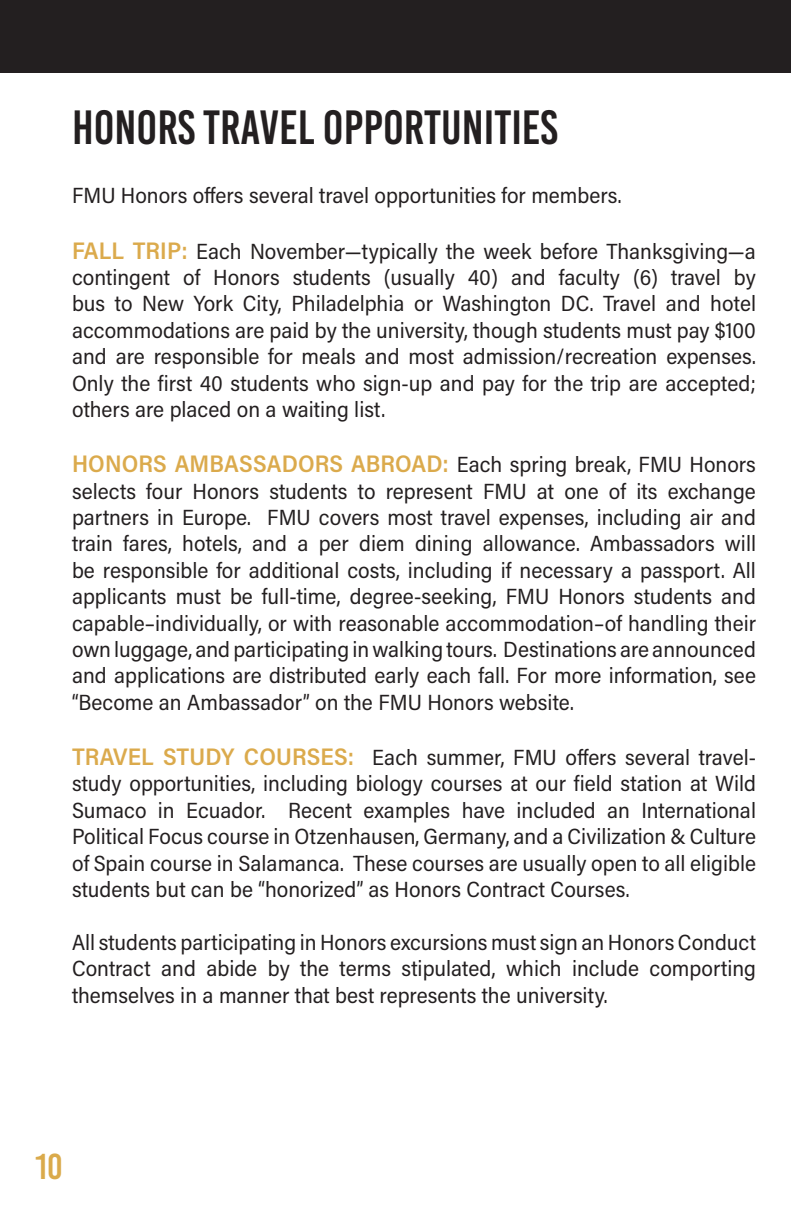
<style>
.page{position:relative;width:792px;height:1224px;background:#fff}
.page>*{position:absolute;margin:0;border:0;box-sizing:border-box;transform-origin:0 0}
.t1{font:48px "Bebas Kai";color:#231f20}
.t2{font:36px "Bebas Kai";color:#daaa4b}
.t3{font:22px/26.4px "Acumin Pro Semi Cond";color:#231f20;text-align:justify}
.s1{font-weight:600;font-size:24px;color:#dbaa4c}
</style>
<div class="page">
<div style="left:0;top:0;width:791px;height:73px;background:#231f20"></div>
<p class="t1" style="left:72px;top:102px;width:487px">HONORS TRAVEL OPPORTUNITIES</p>
<p class="t3" style="left:72px;top:182px;width:551px">FMU Honors offers several travel opportunities for members.</p>
<p class="t3" style="left:72px;top:237px;width:686px"><span class="s1">FALL TRIP:</span> Each November—typically the week before Thanksgiving—a contingent of Honors students (usually 40) and faculty (6) travel by bus to New York City, Philadelphia or Washington DC. Travel and hotel accommodations are paid by the university, though students must pay $100 and are responsible for meals and most admission/recreation expenses.<br>Only the first 40 students who sign-up and pay for the trip are accepted; others are placed on a waiting list.</p>
<p class="t3" style="left:72px;top:450px;width:686px"><span class="s1">HONORS AMBASSADORS ABROAD:</span> Each spring break, FMU Honors selects four Honors students to represent FMU at one of its exchange partners in Europe. FMU covers most travel expenses, including air and train fares, hotels, and a per diem dining allowance. Ambassadors will be responsible for additional costs, including if necessary a passport. All applicants must be full-time, degree-seeking, FMU Honors students and capable–individually, or with reasonable accommodation–of handling their own luggage, and participating in walking tours. Destinations are announced and applications are distributed early each fall. For more information, see “Become an Ambassador” on the FMU Honors website.</p>
<p class="t3" style="left:72px;top:743px;width:686px"><span class="s1">TRAVEL STUDY COURSES:</span> Each summer, FMU offers several travel&shy;study opportunities, including biology courses at our field station at Wild Sumaco in Ecuador. Recent examples have included an International Political Focus course in Otzenhausen, Germany, and a Civilization &amp; Culture of Spain course in Salamanca. These courses are usually open to all eligible students but can be “honorized” as Honors Contract Courses.</p>
<p class="t3" style="left:72px;top:928px;width:686px">All students participating in Honors excursions must sign an Honors Conduct Contract and abide by the terms stipulated, which include comporting themselves in a manner that best represents the university.</p>
<p class="t2" style="left:35px;top:1147px;width:29px">10</p>
</div>
